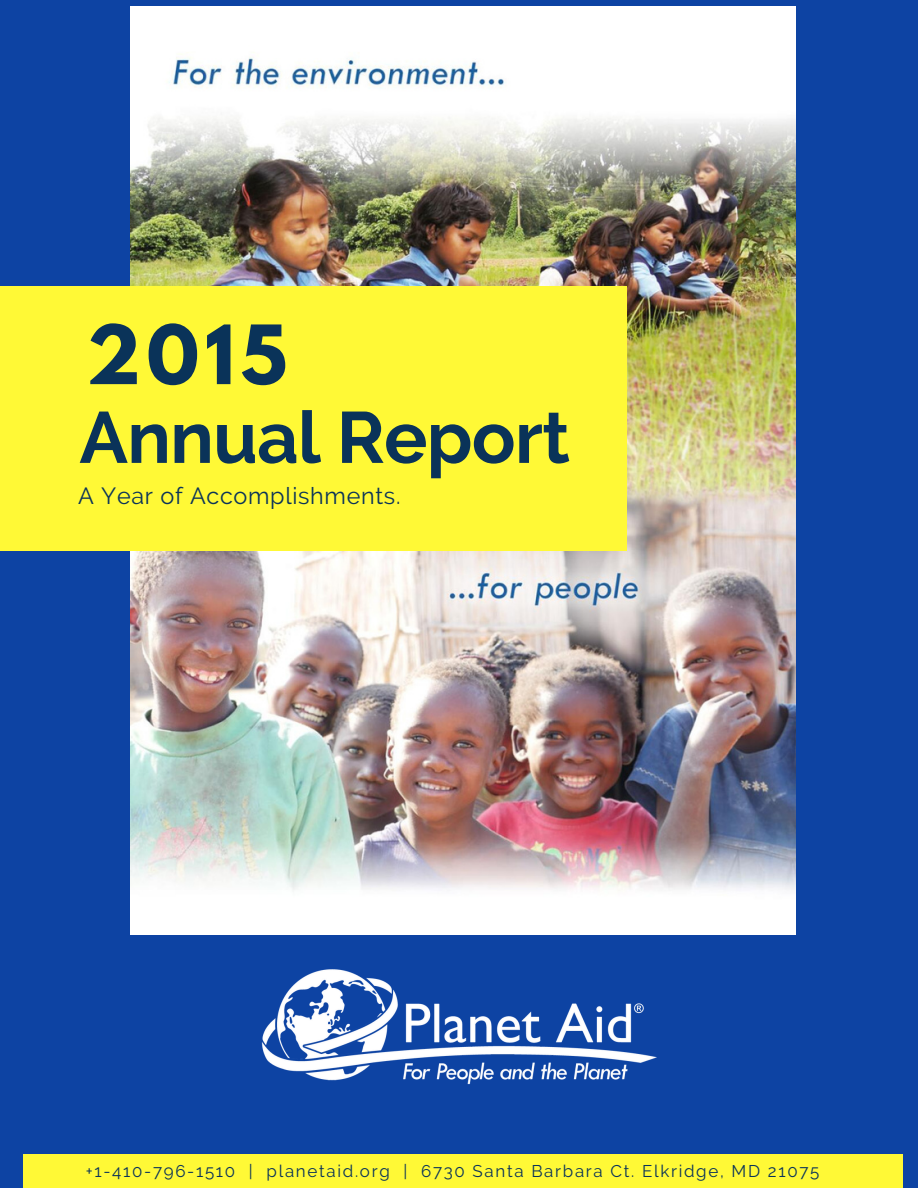
<style>
.page{position:relative;width:918px;height:1188px;background:#0d43a3}
.page>*{position:absolute;margin:0;border:0;box-sizing:border-box;transform-origin:0 0}
.t1{font:700 72.3px "Raleway";letter-spacing:-.01em;color:#0a3359}
.t2{font:700 72.3px "League Spartan";color:#0a3359}
.t3{font:23.4px "Raleway";letter-spacing:.03em;color:#0a3359}
.t4{font:16.95px "Raleway";letter-spacing:.1em;color:#0a3359}
</style>
<div class="page">
<img style="left:131px;top:6px;width:664px;height:929px">
<div style="left:23px;top:1155px;width:880px;height:33px;background:#fff936"></div>
<img style="left:261px;top:969px;width:396px;height:116px">
<div style="left:0;top:287px;width:627px;height:263px;background:#fff936"></div>
<h1 class="t2" style="left:86px;top:319px;width:202px">2015</h1>
<h1 class="t1" style="left:79px;top:395px;width:492px">Annual Report</h1>
<h2 class="t3" style="left:78px;top:482px;width:324px">A Year of Accomplishments.</h2>
<p class="t4" style="left:86px;top:1161px;width:735px">+1-410-796-1510 | planetaid.org | 6730 Santa Barbara Ct. Elkridge, MD 21075</p>
</div>
